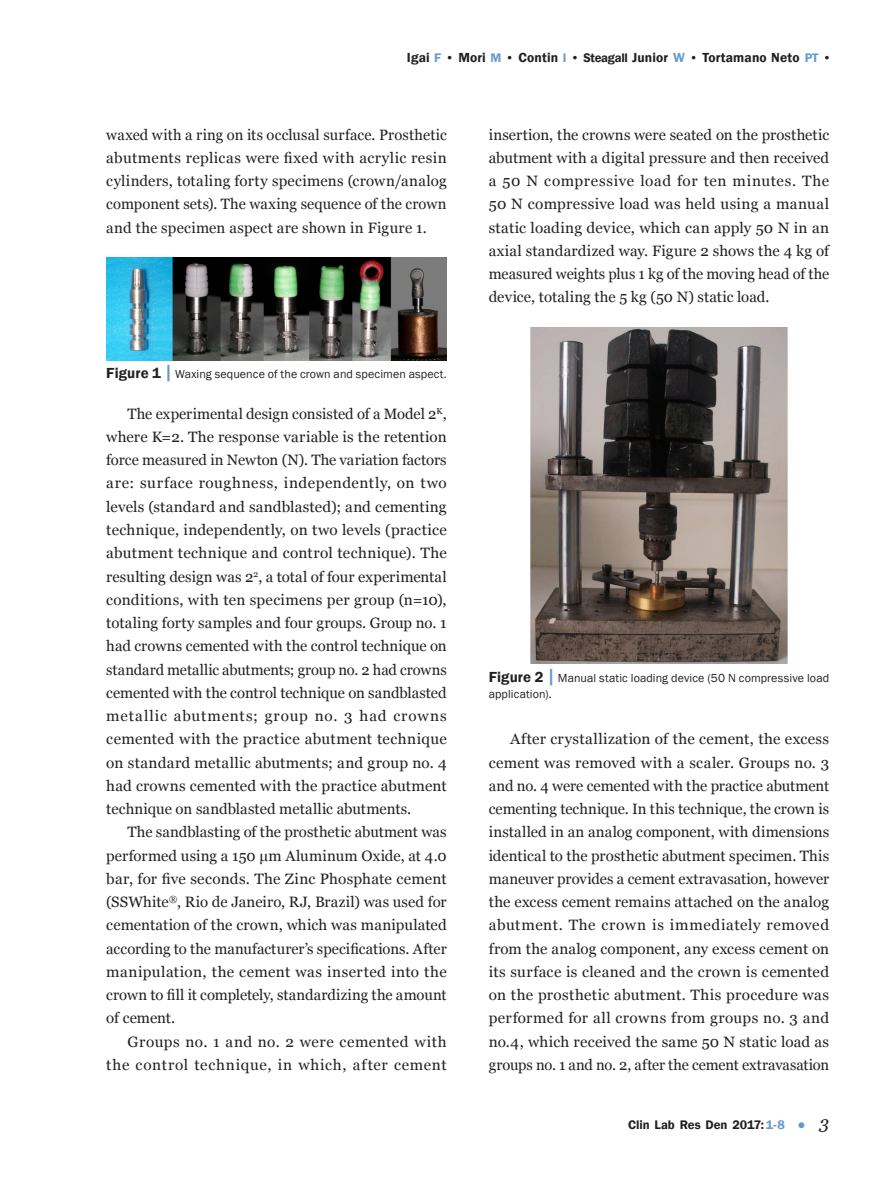
<style>
.page{position:relative;width:893px;height:1191px;background:#fff}
.page>*{position:absolute;margin:0;border:0;box-sizing:border-box;transform-origin:0 0}
._2_1_CORPO_TEXTO{font:15px/23.2px "Georgia";letter-spacing:.01em;color:#231f20;text-align:justify}
._2_1_CORPO_TEXTO-2{font:15px/23.2px "Georgia";letter-spacing:.04em;color:#231f20;text-align:right}
.t1{font:600 13.5px "Franklin Gothic";letter-spacing:.01em;color:#231f20}
.t2{font:600 12.75px "Franklin Gothic";color:#231f20}
._3_1_Legenda_abaixo{font:12px/16.5px "Franklin Gothic";letter-spacing:.01em;color:#231f20}
.s1{font-size:12.75px;color:#6599d1}
.s2{font-size:12.75px}
.s3{color:#6599d1}
.s4{font-weight:600;font-size:15px}
.s5{font-weight:600;font-size:19.5px;color:#6599d1}
.s6{font-weight:400;font-size:13.5px;color:#6599d1}
.s7{font-family:"Georgia";font-weight:400;font-style:italic;font-size:18px}
</style>
<div class="page">
<img style="left:106px;top:257px;width:341px;height:103px">
<img style="left:530px;top:327px;width:258px;height:337px">
<p class="t1" style="left:407px;top:49px;width:426px">Igai <span class="s1">F</span> <span class="s2">•</span> Mori <span class="s1">M</span> <span class="s2">•</span> Contin <span class="s1">I</span> <span class="s2">• Steagall</span> Junior <span class="s3">W</span> <span class="s2">•</span> Tortamano Neto <span class="s1">PT</span> <span class="s2">•</span></p>
<p class="_2_1_CORPO_TEXTO" style="left:106px;top:122px;width:342px">waxed with a ring on its occlusal surface. Prosthetic abutments replicas were fixed with acrylic resin cylinders, totaling forty specimens (crown/analog component sets). The waxing sequence of the crown and the specimen aspect are shown in Figure 1.</p>
<p class="_3_1_Legenda_abaixo" style="left:106px;top:366px;width:342px"><span class="s4">Figure 1</span> <span class="s5">|</span> Waxing sequence of the crown and specimen aspect.</p>
<p class="_2_1_CORPO_TEXTO" style="left:106px;top:401px;width:342px;text-indent:21px">The experimental design consisted of a Model 2<sup>K</sup>, where K=2. The response variable is the retention force measured in Newton (N). The variation factors are: surface roughness, independently, on two levels (standard and sandblasted); and cementing technique, independently, on two levels (practice abutment technique and control technique). The resulting design was 2<sup>2</sup>, a total of four experimental conditions, with ten specimens per group (n=10), totaling forty samples and four groups. Group no. 1 had crowns cemented with the control technique on standard metallic abutments; group no. 2 had crowns cemented with the control technique on sandblasted metallic abutments; group no. 3 had crowns cemented with the practice abutment technique on standard metallic abutments; and group no. 4 had crowns cemented with the practice abutment technique on sandblasted metallic abutments.</p>
<p class="_2_1_CORPO_TEXTO" style="left:106px;top:820px;width:342px;text-indent:21px">The sandblasting of the prosthetic abutment was performed using a 150 μm Aluminum Oxide, at 4.0 bar, for five seconds. The Zinc Phosphate cement (SSWhite<sup>®</sup>, Rio de Janeiro, RJ, Brazil) was used for cementation of the crown, which was manipulated according to the manufacturer’s specifications. After manipulation, the cement was inserted into the crown to fill it completely, standardizing the amount of cement.</p>
<p class="_2_1_CORPO_TEXTO-2" style="left:106px;top:1029px;width:342px">Groups no. 1 and no. 2 were cemented with the control technique, in which, after cement</p>
<p class="_2_1_CORPO_TEXTO" style="left:489px;top:122px;width:342px">insertion, the crowns were seated on the prosthetic abutment with a digital pressure and then received a 50 N compressive load for ten minutes. The 50 N compressive load was held using a manual static loading device, which can apply 50 N in an axial standardized way. Figure 2 shows the 4 kg of measured weights plus 1 kg of the moving head of the device, totaling the 5 kg (50 N) static load.</p>
<p class="_3_1_Legenda_abaixo" style="left:489px;top:670px;width:342px"><span class="s4">Figure 2</span> <span class="s5">|</span> Manual static loading device (50 N compressive load application).</p>
<p class="_2_1_CORPO_TEXTO" style="left:489px;top:727px;width:342px;text-indent:21px">After crystallization of the cement, the excess cement was removed with a scaler. Groups no. 3 and no. 4 were cemented with the practice abutment cementing technique. In this technique, the crown is installed in an analog component, with dimensions identical to the prosthetic abutment specimen. This maneuver provides a cement extravasation, however the excess cement remains attached on the analog abutment. The crown is immediately removed from the analog component, any excess cement on its surface is cleaned and the crown is cemented on the prosthetic abutment. This procedure was performed for all crowns from groups no. 3 and no.4, which received the same 50 N static load as groups no. 1 and no. 2, after the cement extravasation</p>
<p class="t2" style="left:628px;top:1117px;width:203px">Clin Lab Res Den 2017:<span class="s3">1-8</span> <span class="s6">●</span> <span class="s7">3</span></p>
</div>
